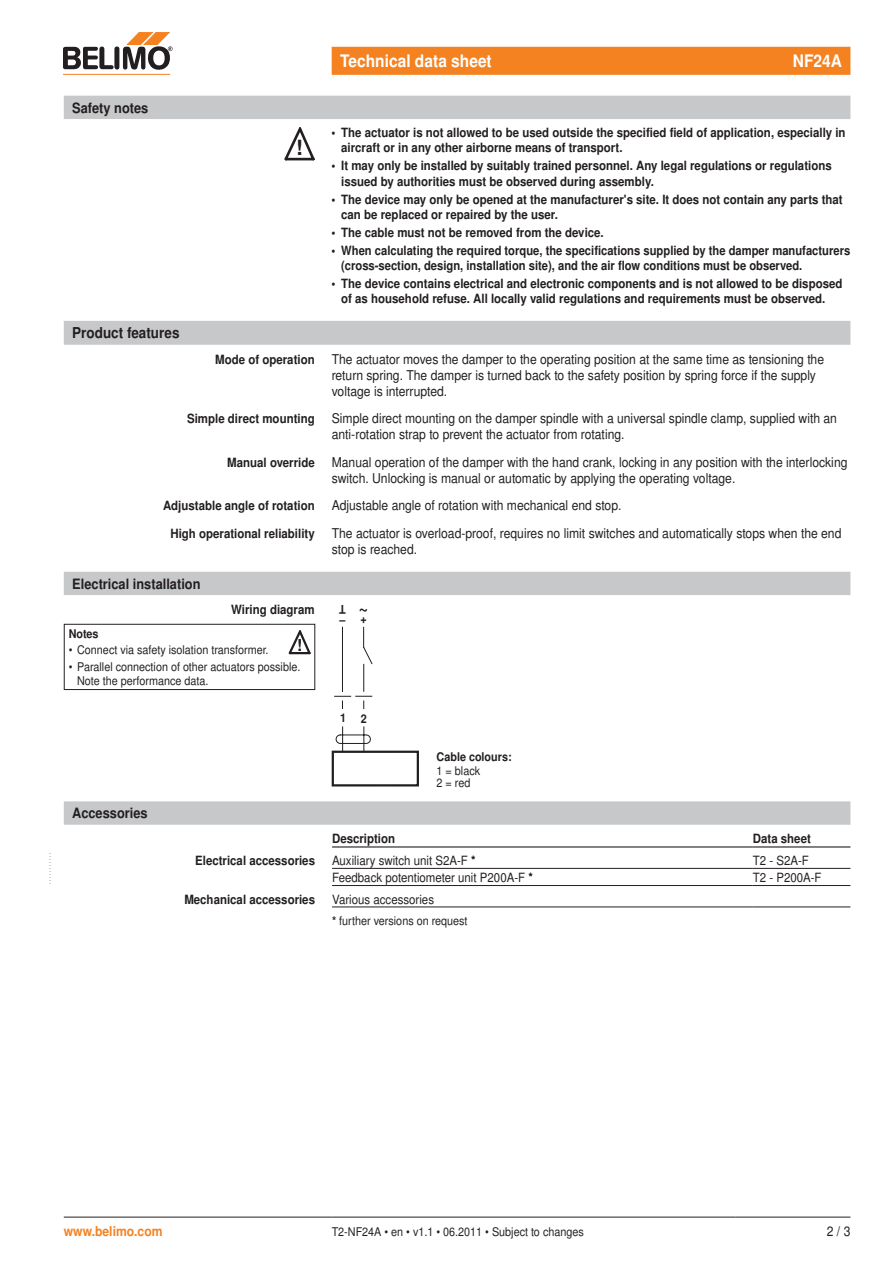
<style>
.page{position:relative;width:893px;height:1263px;background:#fff}
.page>*{position:absolute;margin:0;border:0;box-sizing:border-box;transform-origin:0 0}
.t1{font:700 21px "Nimbus Sans BEL";color:#231f20}
.t2{font:700 18px "Nimbus Sans BEL";color:#231f20;scale:.9 1}
.t3{font:700 17.25px "Nimbus Sans BEL";color:#fff;scale:.9 1}
.t4{font:700 16.5px "Nimbus Sans BEL";color:#231f20}
.Titel_1{font:700 15px "Nimbus Sans BEL";color:#231f20;scale:.9 1}
.Überschrift_Kapitel{font:700 14.25px "Nimbus Sans BEL";color:#231f20;scale:.9 1}
.Lauftext_9{font:13.5px/16.2px "Nimbus Sans BEL";color:#231f20;scale:.9 1}
.t5{font:700 13.5px "Nimbus Sans BEL";color:#f58220;scale:.9 1}
.Sicherheitshinweise{font:700 12.75px/15.3px "Nimbus Sans BEL";color:#231f20;scale:.9 1}
.Sicherheitshinweise-2{font:700 12.75px/15.3px "Nimbus Sans BEL";color:#231f20;scale:.88 1}
.Marginalien{font:700 12.75px "Nimbus Sans BEL";color:#231f20;scale:.9 1}
.Tabellentext{font:12.75px "Nimbus Sans BEL";color:#231f20;scale:.9 1}
.Titel_3{font:700 12.75px "Nimbus Sans BEL";color:#231f20;scale:.9 1}
.Hinweise_Aufzählung{font:12px/14.4px "Nimbus Sans BEL";color:#231f20;scale:.9 1}
.Lauftext_8{font:12px "Nimbus Sans BEL";color:#231f20;scale:.9 1}
.Hinweise_Titel{font:700 12px "Nimbus Sans BEL";color:#231f20;scale:.9 1}
.Aufzählung_Kabelfarb{font:12px "Nimbus Sans BEL";color:#231f20;scale:.9 1}
.Korrekturen{font:6px "Nimbus Sans BEL";color:#231f20;scale:.9 1}
.s1{font-weight:700}
</style>
<div class="page">
<hr style="left:64px;top:1217px;width:268px;height:1px;background:#231f20">
<hr style="left:332px;top:1217px;width:404px;height:1px;background:#231f20">
<hr style="left:736px;top:1217px;width:114px;height:1px;background:#231f20">
<hr style="left:64px;top:74px;width:106px;height:1px;background:#f58220">
<svg style="left:64px;top:33px;width:109px;height:37px"></svg>
<div style="left:332px;top:47px;width:518px;height:28px;background:#f58220"></div>
<div style="left:64px;top:96px;width:786px;height:23px;background:#c7c8ca"></div>
<svg style="left:284px;top:128px;width:31px;height:33px"></svg>
<div style="left:64px;top:321px;width:786px;height:24px;background:#c7c8ca"></div>
<div style="left:64px;top:624px;width:251px;height:66px;border:1px solid #231f20"></div>
<svg style="left:289px;top:630px;width:22px;height:24px"></svg>
<div style="left:64px;top:572px;width:786px;height:23px;background:#c7c8ca"></div>
<div style="left:332px;top:751px;width:87px;height:35px;border:2px solid #231f20"></div>
<svg style="left:333px;top:626px;width:40px;height:126px"></svg>
<svg style="left:64px;top:801px;width:786px;height:24px;background:#c8c9cb"></svg>
<hr style="left:332px;top:868px;width:421px;height:1px;background:#231f20">
<hr style="left:753px;top:868px;width:97px;height:1px;background:#231f20">
<hr style="left:332px;top:885px;width:421px;height:1px;background:#231f20">
<hr style="left:753px;top:885px;width:97px;height:1px;background:#231f20">
<hr style="left:332px;top:846px;width:421px;height:1px;background:#231f20">
<hr style="left:753px;top:846px;width:97px;height:1px;background:#231f20">
<hr style="left:332px;top:907px;width:421px;height:1px;background:#231f20">
<hr style="left:753px;top:907px;width:97px;height:1px;background:#231f20">
<p class="Korrekturen" style="left:49px;top:849px;width:3px">.</p>
<p class="Korrekturen" style="left:49px;top:852px;width:3px">.</p>
<p class="Korrekturen" style="left:49px;top:855px;width:3px">.</p>
<p class="Korrekturen" style="left:49px;top:858px;width:3px">.</p>
<p class="Korrekturen" style="left:49px;top:861px;width:3px">.</p>
<p class="Korrekturen" style="left:49px;top:864px;width:3px">.</p>
<p class="Korrekturen" style="left:49px;top:867px;width:3px">.</p>
<p class="Korrekturen" style="left:49px;top:870px;width:3px">.</p>
<p class="Korrekturen" style="left:49px;top:873px;width:3px">.</p>
<p class="Korrekturen" style="left:49px;top:876px;width:3px">.</p>
<p class="Korrekturen" style="left:49px;top:879px;width:3px">.</p>
<p class="Überschrift_Kapitel" style="left:72px;top:99px;width:86px">Safety notes</p>
<p class="Titel_1" style="left:72px;top:324px;width:121px">Product features</p>
<p class="t3" style="left:340px;top:51px;width:170px">Technical data sheet</p>
<p class="t3" style="left:793px;top:51px;width:56px">NF24A</p>
<p class="t1" style="left:296px;top:135px;width:8px">!</p>
<p class="Sicherheitshinweise" style="left:341px;top:125px;width:562px;text-indent:-10px">• The actuator is not allowed to be used outside the specified field of application, especially in aircraft or in any other airborne means of transport.</p>
<p class="Sicherheitshinweise" style="left:341px;top:159px;width:547px;text-indent:-10px">• It may only be installed by suitably trained personnel. Any legal regulations or regulations issued by authorities must be observed during assembly.</p>
<p class="Sicherheitshinweise" style="left:341px;top:192px;width:559px;text-indent:-10px">• The device may only be opened at the manufacturer's site. It does not contain any parts that can be replaced or repaired by the user.</p>
<p class="Sicherheitshinweise" style="left:332px;top:225px;width:304px">• The cable must not be removed from the device.</p>
<p class="Sicherheitshinweise-2" style="left:341px;top:243px;width:580px;text-indent:-10px">• When calculating the required torque, the specifications supplied by the damper manufacturers (cross-section, design, installation site), and the air flow conditions must be observed.</p>
<p class="Sicherheitshinweise" style="left:332px;top:277px;width:569px;text-align:center">• The device contains electrical and electronic components and is not allowed to be disposed of as household refuse. All locally valid regulations and requirements must be observed.</p>
<p class="Marginalien" style="left:215px;top:351px;width:112px">Mode of operation</p>
<p class="Lauftext_9" style="left:332px;top:351px;width:549px">The actuator moves the damper to the operating position at the same time as tensioning the return spring. The damper is turned back to the safety position by spring force if the supply voltage is interrupted.</p>
<p class="Marginalien" style="left:187px;top:411px;width:143px">Simple direct mounting</p>
<p class="Lauftext_9" style="left:332px;top:411px;width:563px">Simple direct mounting on the damper spindle with a universal spindle clamp, supplied with an anti-rotation strap to prevent the actuator from rotating.</p>
<p class="Marginalien" style="left:227px;top:455px;width:99px">Manual override</p>
<p class="Lauftext_9" style="left:332px;top:454px;width:575px">Manual operation of the damper with the hand crank, locking in any position with the interlocking switch. Unlocking is manual or automatic by applying the operating voltage.</p>
<p class="Marginalien" style="left:163px;top:498px;width:170px">Adjustable angle of rotation</p>
<p class="Lauftext_9" style="left:332px;top:498px;width:323px">Adjustable angle of rotation with mechanical end stop.</p>
<p class="Marginalien" style="left:170px;top:525px;width:162px">High operational reliability</p>
<p class="Lauftext_9" style="left:332px;top:525px;width:568px">The actuator is overload-proof, requires no limit switches and automatically stops when the end stop is reached.</p>
<p class="Überschrift_Kapitel" style="left:72px;top:575px;width:144px">Electrical installation</p>
<p class="Marginalien" style="left:231px;top:602px;width:94px">Wiring diagram</p>
<p class="Hinweise_Titel" style="left:69px;top:626px;width:35px">Notes</p>
<p class="Hinweise_Aufzählung" style="left:69px;top:643px;width:224px">• Connect via safety isolation transformer.</p>
<p class="Hinweise_Aufzählung" style="left:77px;top:659px;width:250px;text-indent:-9px">• Parallel connection of other actuators possible.<br>Note the performance data.</p>
<p class="t4" style="left:297px;top:635px;width:7px">!</p>
<p class="Überschrift_Kapitel" style="left:72px;top:805px;width:85px">Accessories</p>
<p class="Hinweise_Titel" style="left:346px;top:617px;width:9px;rotate:-180deg">T</p>
<p class="t2" style="left:368px;top:624px;width:12px;rotate:-180deg">~</p>
<p class="Hinweise_Titel" style="left:340px;top:611px;width:32px">– +</p>
<p class="Hinweise_Titel" style="left:340px;top:710px;width:31px">1 2</p>
<p class="Hinweise_Titel" style="left:437px;top:749px;width:85px">Cable colours:</p>
<p class="Aufzählung_Kabelfarb" style="left:437px;top:763px;width:50px">1 = black</p>
<p class="Aufzählung_Kabelfarb" style="left:437px;top:775px;width:39px">2 = red</p>
<p class="Titel_3" style="left:332px;top:831px;width:72px">Description</p>
<p class="Titel_3" style="left:753px;top:831px;width:66px">Data sheet</p>
<p class="Marginalien" style="left:195px;top:853px;width:135px">Electrical accessories</p>
<p class="Tabellentext" style="left:332px;top:853px;width:148px">Auxiliary switch unit S2A-F</p>
<p class="Tabellentext" style="left:753px;top:853px;width:64px">T2 - S2A-F</p>
<p class="Tabellentext" style="left:332px;top:870px;width:211px">Feedback potentiometer unit P200A-F</p>
<p class="Tabellentext" style="left:753px;top:870px;width:78px">T2 - P200A-F</p>
<p class="Marginalien" style="left:184px;top:892px;width:147px">Mechanical accessories</p>
<p class="Tabellentext" style="left:332px;top:891px;width:115px">Various accessories</p>
<p class="Lauftext_8" style="left:332px;top:914px;width:152px"><span class="s1">*</span> further versions on request</p>
<p class="t5" style="left:64px;top:1223px;width:111px">www.belimo.com</p>
<p class="Hinweise_Aufzählung" style="left:332px;top:1225px;width:282px">T2-NF24A • en • v1.1 • 06.2011 • Subject to changes</p>
<p class="Lauftext_9" style="left:837px;top:1223px;width:17px">/ 3</p>
</div>
